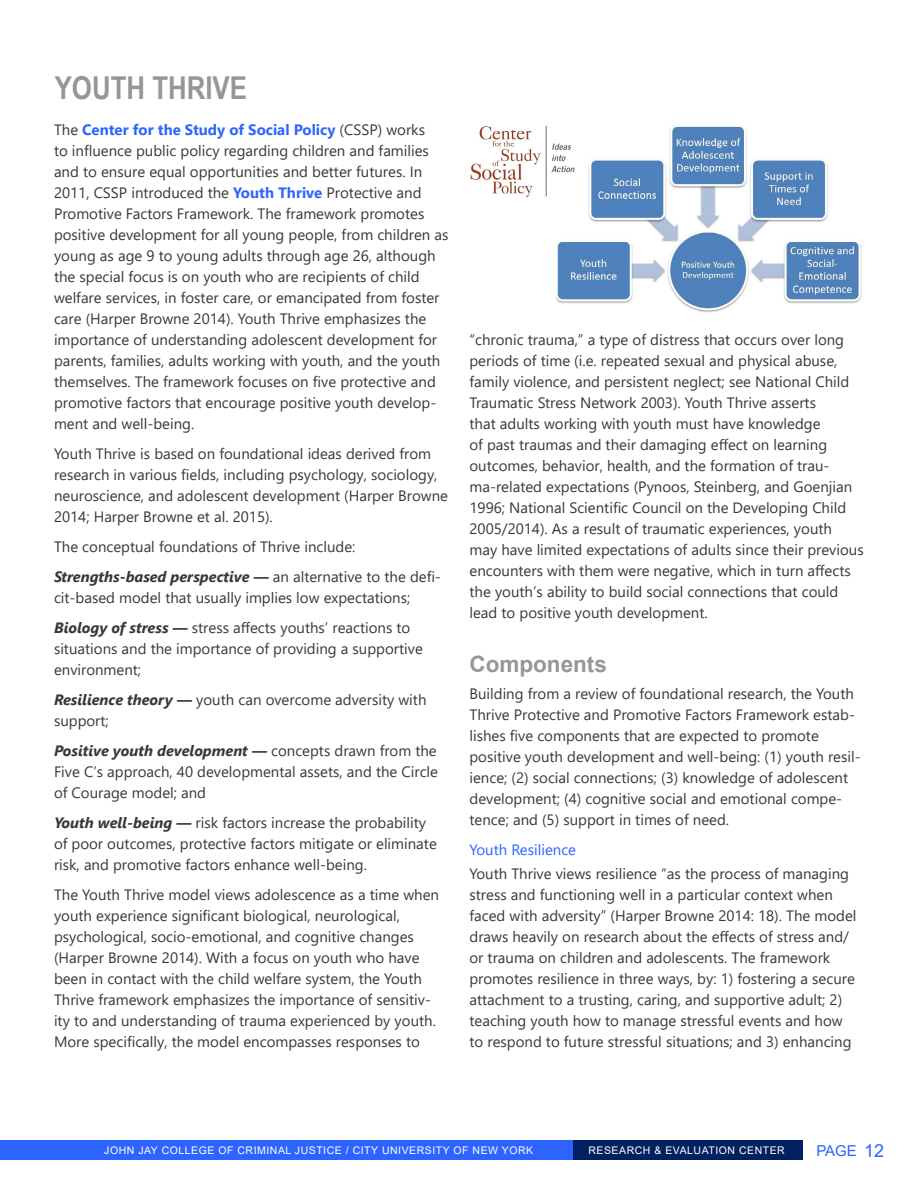
<style>
.page{position:relative;width:918px;height:1188px;background:#fff}
.page>*{position:absolute;margin:0;border:0;box-sizing:border-box;transform-origin:0 0}
.t1{font:700 31.5px "Arial Narrow";color:#969696}
.t2{font:700 22.5px "Arial";color:#969696}
.t3{font:15px/21px "Segoe UI";color:#383839}
.t4{font:15px "Segoe UI";color:#2d63ff}
.t5{font:15px "Arial";color:#2d63ff}
.t6{font:10.5px "Arial";letter-spacing:.05em;color:#fff}
.s1{font-weight:700;color:#2d63ff}
.s2{font-weight:700;font-style:italic}
.s3{font-size:18px}
</style>
<div class="page">
<div style="left:0;top:1141px;width:574px;height:19px;background:#2d63ff"></div>
<div style="left:574px;top:1141px;width:229px;height:19px;background:#002060"></div>
<img style="left:557px;top:126px;width:305px;height:187px">
<img style="left:470px;top:125px;width:106px;height:72px">
<h1 class="t1" style="left:55px;top:64px;width:194px">YOUTH THRIVE</h1>
<p class="t3" style="left:54px;top:119px;width:396px">The <span class="s1">Center for the Study of Social Policy</span> (CSSP) works<br>to influence public policy regarding children and families and to ensure equal opportunities and better futures. In 2011, CSSP introduced the <span class="s1">Youth Thrive</span> Protective and Promotive Factors Framework. The framework promotes positive development for all young people, from children as young as age 9 to young adults through age 26, although the special focus is on youth who are recipients of child welfare services, in foster care, or emancipated from foster care (Harper Browne 2014). Youth Thrive emphasizes the importance of understanding adolescent development for parents, families, adults working with youth, and the youth themselves. The framework focuses on five protective and promotive factors that encourage positive youth develop&shy;ment and well-being.</p>
<p class="t3" style="left:54px;top:443px;width:396px">Youth Thrive is based on foundational ideas derived from research in various fields, including psychology, sociology, neuroscience, and adolescent development (Harper Browne 2014; Harper Browne et al. 2015).</p>
<p class="t3" style="left:54px;top:532px;width:388px;line-height:30px">The conceptual foundations of Thrive include:<br><span class="s2">Strengths-based perspective —</span> an alternative to the defi-</p>
<p class="t3" style="left:54px;top:583px;width:358px;line-height:30px">cit-based model that usually implies low expectations;<br><span class="s2">Biology of stress —</span> stress affects youths’ reactions to</p>
<p class="t3" style="left:54px;top:638px;width:370px">situations and the importance of providing a supportive environment;</p>
<p class="t3" style="left:54px;top:689px;width:374px"><span class="s2">Resilience theory —</span> youth can overcome adversity with support;</p>
<p class="t3" style="left:54px;top:740px;width:386px;text-align:justify"><span class="s2">Positive youth development —</span> concepts drawn from the Five C’s approach, 40 developmental assets, and the Circle of Courage model; and</p>
<p class="t3" style="left:54px;top:812px;width:384px"><span class="s2">Youth well-being —</span> risk factors increase the probability of poor outcomes, protective factors mitigate or eliminate risk, and promotive factors enhance well-being.</p>
<p class="t3" style="left:54px;top:884px;width:387px">The Youth Thrive model views adolescence as a time when youth experience significant biological, neurological, psychological, socio-emotional, and cognitive changes (Harper Browne 2014). With a focus on youth who have been in contact with the child welfare system, the Youth Thrive framework emphasizes the importance of sensitiv&shy;ity to and understanding of trauma experienced by youth.<br>More specifically, the model encompasses responses to</p>
<p class="t3" style="left:470px;top:329px;width:396px">“chronic trauma,” a type of distress that occurs over long periods of time (i.e. repeated sexual and physical abuse, family violence, and persistent neglect; see National Child Traumatic Stress Network 2003). Youth Thrive asserts<br>that adults working with youth must have knowledge<br>of past traumas and their damaging effect on learning outcomes, behavior, health, and the formation of trau&shy;ma-related expectations (Pynoos, Steinberg, and Goenjian 1996; National Scientific Council on the Developing Child 2005/2014). As a result of traumatic experiences, youth<br>may have limited expectations of adults since their previous encounters with them were negative, which in turn affects the youth’s ability to build social connections that could lead to positive youth development.</p>
<h2 class="t2" style="left:470px;top:649px;width:139px">Components</h2>
<p class="t3" style="left:470px;top:683px;width:393px">Building from a review of foundational research, the Youth Thrive Protective and Promotive Factors Framework estab&shy;lishes five components that are expected to promote positive youth development and well-being: (1) youth resil&shy;ience; (2) social connections; (3) knowledge of adolescent development; (4) cognitive social and emotional compe&shy;tence; and (5) support in times of need.</p>
<p class="t4" style="left:470px;top:838px;width:108px">Youth Resilience</p>
<p class="t3" style="left:470px;top:863px;width:389px">Youth Thrive views resilience “as the process of managing stress and functioning well in a particular context when faced with adversity” (Harper Browne 2014: 18). The model draws heavily on research about the effects of stress and/ or trauma on children and adolescents. The framework promotes resilience in three ways, by: 1) fostering a secure attachment to a trusting, caring, and supportive adult; 2) teaching youth how to manage stressful events and how to respond to future stressful situations; and 3) enhancing</p>
<p class="t6" style="left:104px;top:1143px;width:430px">JOHN JAY COLLEGE OF CRIMINAL JUSTICE / CITY UNIVERSITY OF NEW YORK</p>
<p class="t6" style="left:588px;top:1143px;width:198px">RESEARCH &amp; EVALUATION CENTER</p>
<p class="t5" style="left:816px;top:1141px;width:69px">PAGE <span class="s3">12</span></p>
</div>
